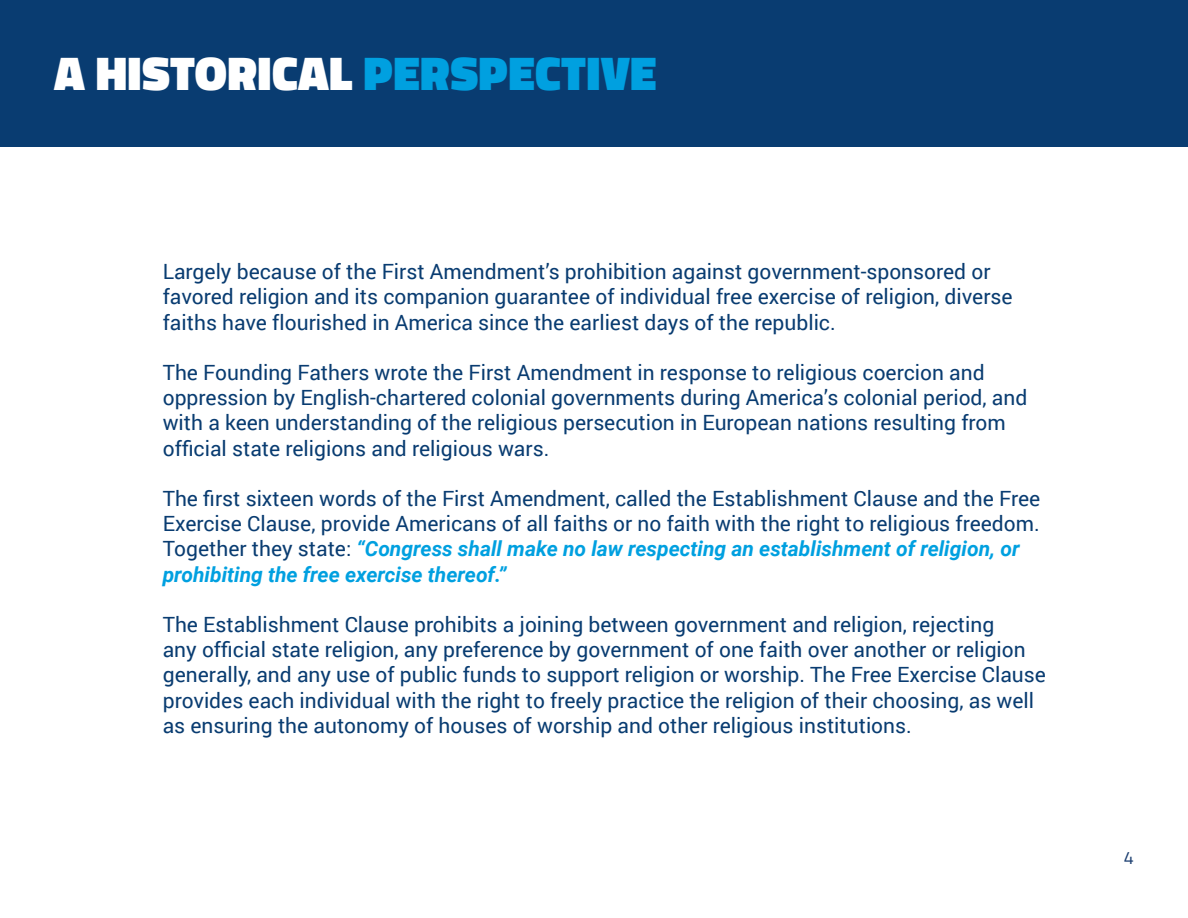
<style>
.page{position:relative;width:1188px;height:918px;background:#fff}
.page>*{position:absolute;margin:0;border:0;box-sizing:border-box;transform-origin:0 0}
.t1{font:900 48px "Titillium";letter-spacing:.01em;color:#fff}
.t2{font:21px/25.2px "Roboto";color:#093c71}
.t3{font:18px "Titillium Web";color:#1b3e70}
.s1{color:#00a0e0}
.s2{font-weight:700;font-style:italic;color:#00a0e0}
</style>
<div class="page">
<div style="left:0;top:0;width:1188px;height:147px;background:#093c71"></div>
<h1 class="t1" style="left:54px;top:38px;width:604px">A HISTORICAL <span class="s1">PERSPECTIVE</span></h1>
<p class="t2" style="left:163px;top:258px;width:851px">Largely because of the First Amendment’s prohibition against government-sponsored or favored religion and its companion guarantee of individual free exercise of religion, diverse faiths have flourished in America since the earliest days of the republic.</p>
<p class="t2" style="left:163px;top:359px;width:866px">The Founding Fathers wrote the First Amendment in response to religious coercion and oppression by English-chartered colonial governments during America’s colonial period, and with a keen understanding of the religious persecution in European nations resulting from official state religions and religious wars.</p>
<p class="t2" style="left:163px;top:485px;width:879px">The first sixteen words of the First Amendment, called the Establishment Clause and the Free Exercise Clause, provide Americans of all faiths or no faith with the right to religious freedom.<br>Together they state: <span class="s2">“Congress shall make no law respecting an establishment of religion, or prohibiting the free exercise thereof.”</span></p>
<p class="t2" style="left:163px;top:611px;width:885px">The Establishment Clause prohibits a joining between government and religion, rejecting<br>any official state religion, any preference by government of one faith over another or religion generally, and any use of public funds to support religion or worship. The Free Exercise Clause provides each individual with the right to freely practice the religion of their choosing, as well as ensuring the autonomy of houses of worship and other religious institutions.</p>
<p class="t3" style="left:1124px;top:845px;width:12px">4</p>
</div>
